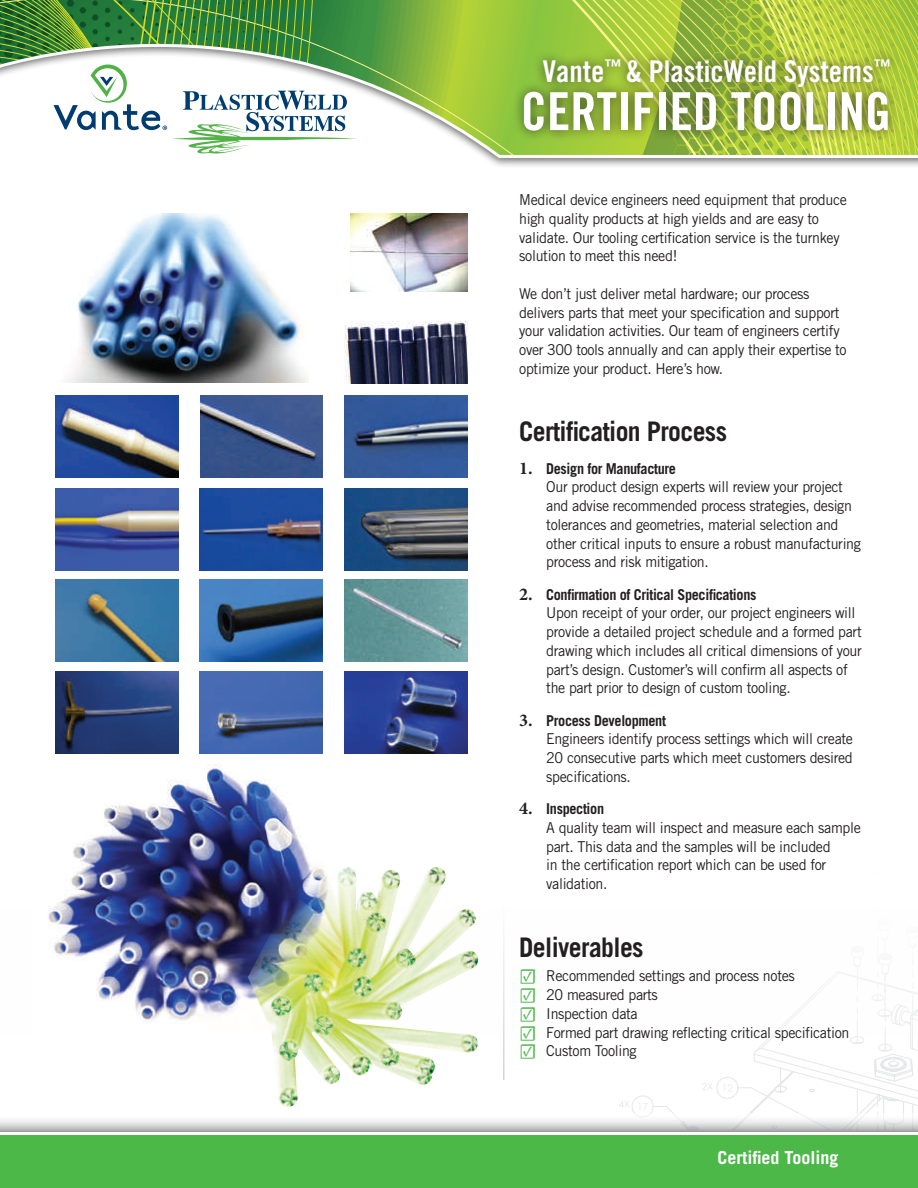
<style>
.page{position:relative;width:918px;height:1188px;background:#fff}
.page>*{position:absolute;margin:0;border:0;box-sizing:border-box;transform-origin:0 0}
.t1{font:52.5px "Trade Gothic LT Std Bd Cn 20";color:#fff}
.t2{font:30px "Trade Gothic LT Std Bd Cn 20";color:#fff}
.t3{font:700 27px "Trade Gothic LT Std";letter-spacing:-.025em;color:#231f20;scale:.95 1}
.t4{font:700 21px/18.8px "Minion Pro";color:#4bb848;text-align:justify}
.t5{font:700 18.6px "Trade Gothic LT Std";color:#fff}
.t6{font:700 18px "Trade Gothic LT Std";color:#fff}
.t7{font:15px/18.8px "Trade Gothic LT Std";letter-spacing:-.025em;color:#231f20;scale:.95 1}
.s1{font-family:"Minion Pro";font-weight:700;font-size:18px}
.s2{font-weight:700}
.s3{font-family:"Minion Pro";font-size:18px}
</style>
<div class="page">
<div style="left:0;top:0;width:918px;height:169px;background:#231f20;opacity:.65"></div>
<svg style="left:0;top:0;width:918px;height:160px;background:#accc60"></svg>
<div style="left:513px;top:48px;width:388px;height:94px;background:#231f20;opacity:.75"></div>
<svg style="left:0;top:0;width:358px;height:157px"></svg>
<svg style="left:753px;top:971px;width:165px;height:142px"></svg>
<svg style="left:702px;top:1071px;width:162px;height:42px"></svg>
<svg style="left:619px;top:1095px;width:54px;height:18px"></svg>
<svg style="left:0;top:1113px;width:918px;height:19px"></svg>
<hr style="left:504px;top:587px;width:1px;height:493px;background:#fff;opacity:.75">
<hr style="left:503px;top:587px;width:1px;height:493px;background:#bcbdc0">
<div style="left:0;top:1136px;width:918px;height:52px;background:#4bb848"></div>
<img style="left:48px;top:733px;width:300px;height:290px">
<img style="left:248px;top:853px;width:231px;height:254px">
<img style="left:344px;top:396px;width:123px;height:82px">
<img style="left:200px;top:489px;width:123px;height:82px">
<img style="left:344px;top:321px;width:123px;height:63px">
<img style="left:344px;top:489px;width:123px;height:82px">
<img style="left:200px;top:396px;width:123px;height:81px">
<img style="left:200px;top:580px;width:123px;height:82px">
<img style="left:344px;top:671px;width:123px;height:82px">
<img style="left:55px;top:580px;width:123px;height:82px">
<img style="left:200px;top:671px;width:123px;height:82px">
<img style="left:344px;top:580px;width:123px;height:82px">
<img style="left:350px;top:214px;width:117px;height:78px">
<img style="left:68px;top:214px;width:240px;height:169px">
<img style="left:55px;top:671px;width:123px;height:82px">
<img style="left:55px;top:489px;width:123px;height:82px">
<img style="left:55px;top:396px;width:123px;height:82px">
<h2 class="t2" style="left:543px;top:53px;width:350px">Vante<sup>™</sup> &amp; PlasticWeld Systems<sup>™</sup></h2>
<h1 class="t1" style="left:521px;top:80px;width:372px">CERTIFIED TOOLING</h1>
<p class="t7" style="left:519px;top:190px;width:346px">Medical device engineers need equipment that produce high quality products at high yields and are easy to validate. Our tooling certification service is the turnkey solution to meet this need!</p>
<p class="t7" style="left:519px;top:284px;width:346px">We don’t just deliver metal hardware; our process delivers parts that meet your specification and support your validation activities. Our team of engineers certify over 300 tools annually and can apply their expertise to optimize your product. Here’s how.</p>
<h3 class="t3" style="left:519px;top:415px;width:220px">Certification Process</h3>
<p class="t7" style="left:546px;top:459px;width:333px;text-indent:-27px"><span class="s1">1.</span> <span class="s2">Design for Manufacture<br></span>Our product design experts will review your project and advise recommended process strategies, design tolerances and geometries, material selection and other critical inputs to ensure a robust manufacturing process and risk mitigation.</p>
<p class="t7" style="left:546px;top:585px;width:334px;text-indent:-27px"><span class="s1">2.</span> <span class="s2">Confirmation of Critical Specifications<br></span>Upon receipt of your order, our project engineers will provide a detailed project schedule and a formed part drawing which includes all critical dimensions of your part’s design. Customer’s will confirm all aspects of the part prior to design of custom tooling.</p>
<p class="t7" style="left:546px;top:711px;width:324px;text-indent:-27px"><span class="s1">3.</span> <span class="s2">Process Development<br></span>Engineers identify process settings which will create 20 consecutive parts which meet customers desired specifications.</p>
<p class="t7" style="left:546px;top:799px;width:333px;text-indent:-27px"><span class="s1">4.</span> <span class="s2">Inspection<br></span>A quality team will inspect and measure each sample part. This data and the samples will be included<br>in the certification report which can be used for validation.</p>
<h3 class="t3" style="left:519px;top:931px;width:132px">Deliverables</h3>
<p class="t7" style="left:519px;top:967px;width:292px"><span class="s3">•</span> Recommended settings and process notes</p>
<p class="t7" style="left:519px;top:985px;width:147px"><span class="s3">•</span> 20 measured parts</p>
<p class="t7" style="left:519px;top:1004px;width:126px"><span class="s3">•</span> Inspection data</p>
<p class="t7" style="left:519px;top:1023px;width:349px"><span class="s3">•</span> Formed part drawing reflecting critical specification</p>
<p class="t7" style="left:519px;top:1042px;width:125px"><span class="s3">•</span> Custom Tooling</p>
<h3 class="t4" style="left:519px;top:967px;width:19px">☑ ☑ ☑ ☑ ☑</h3>
<p class="t5" style="left:634px;top:1144px;width:218px">CATHETER MANUFACTURING</p>
<p class="t6" style="left:717px;top:1146px;width:123px">Certified Tooling</p>
</div>
